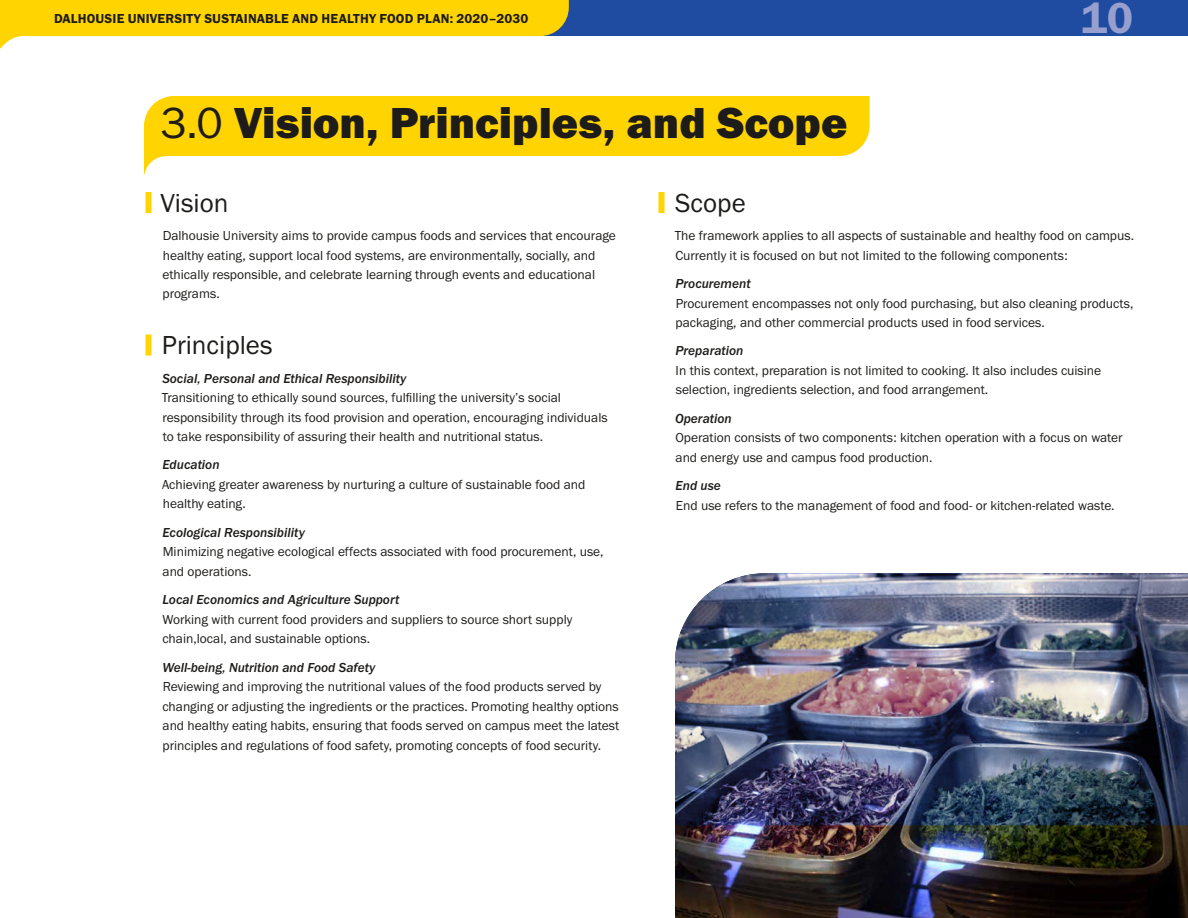
<style>
.page{position:relative;width:1188px;height:918px;background:#fff}
.page>*{position:absolute;margin:0;border:0;box-sizing:border-box;transform-origin:0 0}
.t1{font:45px "Franklin Gothic URW Hea";color:#1d1c1a}
.t2{font:45px "Franklin Gothic URW Dem";color:#979fcf}
.t3{font:27px "Franklin Gothic URW Boo";color:#1d1c1a}
.t4{font:13.5px/19.5px "Franklin Gothic URW Boo";color:#1d1c1a}
.t5{font:13.5px "Franklin Gothic URW Med Ita";color:#1d1c1a}
.t6{font:13.5px "Franklin Gothic URW Dem";letter-spacing:.01em;color:#1d1c1a}
.s1{font-family:"Franklin Gothic URW Boo"}
</style>
<div class="page">
<div style="left:0;top:0;width:1188px;height:36px;background:#1f4ba0"></div>
<svg style="left:0;top:0;width:569px;height:49px"></svg>
<svg style="left:144px;top:96px;width:726px;height:105px"></svg>
<hr style="left:166px;top:156px;width:1px;height:45px;background:#fff">
<hr style="left:721px;top:156px;width:1px;height:45px;background:#fff">
<div style="left:146px;top:192px;width:6px;height:21px;background:#ffd400"></div>
<div style="left:146px;top:335px;width:6px;height:21px;background:#ffd400"></div>
<div style="left:658px;top:192px;width:6px;height:21px;background:#ffd400"></div>
<img style="left:675px;top:825px;width:513px;height:93px">
<img style="left:675px;top:573px;width:513px;height:252px">
<p class="t6" style="left:54px;top:10px;width:476px">DALHOUSIE UNIVERSITY SUSTAINABLE AND HEALTHY FOOD PLAN: 2020–2030</p>
<h1 class="t2" style="left:1081px;top:-10px;width:54px">10</h1>
<h1 class="t1" style="left:161px;top:94px;width:688px"><span class="s1">3.0</span> Vision, Principles, and Scope</h1>
<h2 class="t3" style="left:160px;top:186px;width:70px">Vision</h2>
<p class="t4" style="left:162px;top:226px;width:455px">Dalhousie University aims to provide campus foods and services that encourage healthy eating, support local food systems, are environmentally, socially, and ethically responsible, and celebrate learning through events and educational programs.</p>
<h2 class="t3" style="left:162px;top:328px;width:112px">Principles</h2>
<p class="t5" style="left:162px;top:370px;width:246px">Social, Personal and Ethical Responsibility</p>
<p class="t4" style="left:162px;top:388px;width:448px">Transitioning to ethically sound sources, fulfilling the university’s social responsibility through its food provision and operation, encouraging individuals to take responsibility of assuring their health and nutritional status.</p>
<p class="t5" style="left:163px;top:457px;width:59px">Education</p>
<p class="t4" style="left:162px;top:474px;width:425px">Achieving greater awareness by nurturing a culture of sustainable food and healthy eating.</p>
<p class="t5" style="left:163px;top:524px;width:144px">Ecological Responsibility</p>
<p class="t4" style="left:163px;top:542px;width:443px">Minimizing negative ecological effects associated with food procurement, use, and operations.</p>
<p class="t5" style="left:163px;top:592px;width:238px">Local Economics and Agriculture Support</p>
<p class="t4" style="left:162px;top:609px;width:411px">Working with current food providers and suppliers to source short supply chain,local, and sustainable options.</p>
<p class="t5" style="left:162px;top:659px;width:215px">Well-being, Nutrition and Food Safety</p>
<p class="t4" style="left:162px;top:677px;width:458px">Reviewing and improving the nutritional values of the food products served by changing or adjusting the ingredients or the practices. Promoting healthy options and healthy eating habits, ensuring that foods served on campus meet the latest principles and regulations of food safety, promoting concepts of food security.</p>
<h2 class="t3" style="left:675px;top:186px;width:72px">Scope</h2>
<p class="t4" style="left:675px;top:226px;width:461px">The framework applies to all aspects of sustainable and healthy food on campus.<br>Currently it is focused on but not limited to the following components:</p>
<p class="t5" style="left:676px;top:275px;width:77px">Procurement</p>
<p class="t4" style="left:676px;top:293px;width:460px">Procurement encompasses not only food purchasing, but also cleaning products, packaging, and other commercial products used in food services.</p>
<p class="t5" style="left:676px;top:343px;width:69px">Preparation</p>
<p class="t4" style="left:676px;top:360px;width:427px">In this context, preparation is not limited to cooking. It also includes cuisine selection, ingredients selection, and food arrangement.</p>
<p class="t5" style="left:675px;top:410px;width:58px">Operation</p>
<p class="t4" style="left:675px;top:428px;width:449px">Operation consists of two components: kitchen operation with a focus on water and energy use and campus food production.</p>
<p class="t5" style="left:676px;top:478px;width:47px">End use</p>
<p class="t4" style="left:676px;top:495px;width:440px">End use refers to the management of food and food- or kitchen-related waste.</p>
</div>
